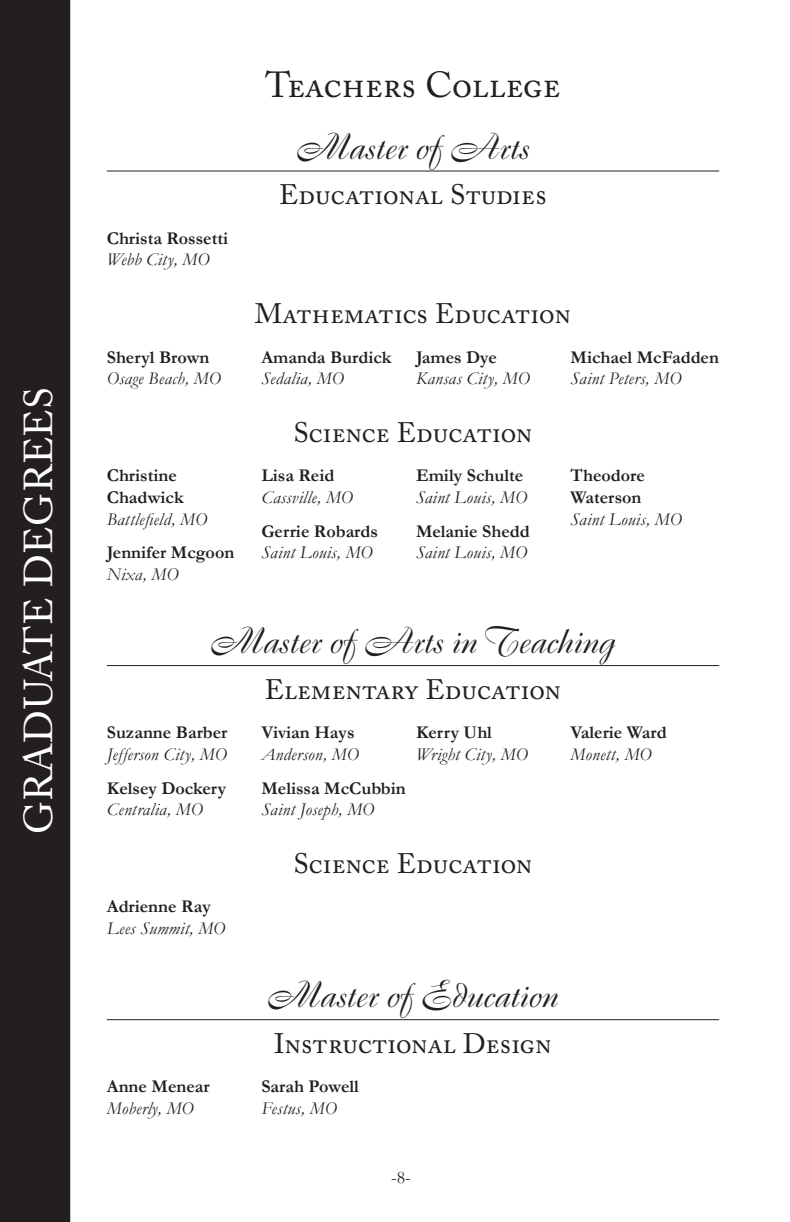
<style>
.page{position:relative;width:790px;height:1222px;background:#fff}
.page>*{position:absolute;margin:0;border:0;box-sizing:border-box;transform-origin:0 0}
.Degree_Type_Title{font:40px "Adobe Caslon Pro";letter-spacing:.015em;color:#fff}
.Degree_Title{font:36px "Boulevard";color:#231f20}
.College_Titles{font:36px "Adobe Caslon Pro";color:#231f20}
.Emphasis_Title{font:28px "Adobe Caslon Pro";color:#231f20}
.Names{font:700 18px/21.6px "Garamond";color:#231f20}
.City_State{font:italic 18px "Garamond";letter-spacing:.015em;color:#231f20}
.t1{font:18px "Garamond";color:#231f20}
</style>
<div class="page">
<hr style="left:107px;top:170px;width:612px;height:1px;background:#231f20">
<hr style="left:107px;top:665px;width:612px;height:1px;background:#231f20">
<hr style="left:107px;top:1019px;width:612px;height:1px;background:#231f20">
<div style="left:0;top:0;width:70px;height:1222px;background:#231f20"></div>
<p class="Degree_Type_Title" style="left:15px;top:834px;width:448px;rotate:-90deg">GRADUATE DEGREES</p>
<p class="Names" style="left:107px;top:227px;width:123px">Christa Rossetti</p>
<p class="City_State" style="left:107px;top:249px;width:104px">Webb City, MO</p>
<p class="Names" style="left:107px;top:346px;width:104px">Sheryl Brown</p>
<p class="City_State" style="left:107px;top:368px;width:116px">Osage Beach, MO</p>
<p class="Names" style="left:107px;top:464px;width:78px">Christine<br>Chadwick</p>
<p class="City_State" style="left:107px;top:508px;width:102px">Battlefield, MO</p>
<p class="Names" style="left:107px;top:541px;width:129px">Jennifer Mcgoon</p>
<p class="City_State" style="left:107px;top:563px;width:73px">Nixa, MO</p>
<p class="College_Titles" style="left:266px;top:64px;width:296px">Teachers College</p>
<p class="Degree_Title" style="left:297px;top:123px;width:233px">Master of Arts</p>
<p class="Emphasis_Title" style="left:279px;top:178px;width:269px">Educational Studies</p>
<p class="Emphasis_Title" style="left:255px;top:297px;width:317px">Mathematics Education</p>
<p class="Names" style="left:261px;top:346px;width:131px">Amanda Burdick</p>
<p class="City_State" style="left:261px;top:368px;width:84px">Sedalia, MO</p>
<p class="Names" style="left:416px;top:346px;width:82px">James Dye</p>
<p class="City_State" style="left:416px;top:368px;width:115px">Kansas City, MO</p>
<p class="Emphasis_Title" style="left:293px;top:416px;width:241px">Science Education</p>
<p class="Names" style="left:261px;top:464px;width:74px">Lisa Reid</p>
<p class="City_State" style="left:261px;top:486px;width:93px">Cassville, MO</p>
<p class="Names" style="left:261px;top:520px;width:118px">Gerrie Robards</p>
<p class="City_State" style="left:261px;top:542px;width:113px">Saint Louis, MO</p>
<p class="Names" style="left:416px;top:464px;width:109px">Emily Schulte</p>
<p class="City_State" style="left:416px;top:486px;width:113px">Saint Louis, MO</p>
<p class="Names" style="left:416px;top:520px;width:115px">Melanie Shedd</p>
<p class="City_State" style="left:416px;top:542px;width:113px">Saint Louis, MO</p>
<p class="Names" style="left:570px;top:346px;width:150px">Michael McFadden</p>
<p class="City_State" style="left:570px;top:368px;width:112px">Saint Peters, MO</p>
<p class="Names" style="left:570px;top:464px;width:76px">Theodore<br>Waterson</p>
<p class="City_State" style="left:570px;top:508px;width:113px">Saint Louis, MO</p>
<p class="Degree_Title" style="left:211px;top:617px;width:404px">Master of Arts in Teaching</p>
<p class="Emphasis_Title" style="left:265px;top:672px;width:298px">Elementary Education</p>
<p class="Names" style="left:107px;top:721px;width:122px">Suzanne Barber</p>
<p class="City_State" style="left:107px;top:743px;width:121px">Jefferson City, MO</p>
<p class="Names" style="left:107px;top:776px;width:121px">Kelsey Dockery</p>
<p class="City_State" style="left:107px;top:798px;width:98px">Centralia, MO</p>
<p class="Names" style="left:570px;top:721px;width:97px">Valerie Ward</p>
<p class="City_State" style="left:570px;top:743px;width:83px">Monett, MO</p>
<p class="Names" style="left:416px;top:721px;width:77px">Kerry Uhl</p>
<p class="City_State" style="left:416px;top:743px;width:113px">Wright City, MO</p>
<p class="Names" style="left:261px;top:721px;width:95px">Vivian Hays</p>
<p class="City_State" style="left:261px;top:743px;width:99px">Anderson, MO</p>
<p class="Names" style="left:261px;top:776px;width:146px">Melissa McCubbin</p>
<p class="City_State" style="left:261px;top:798px;width:114px">Saint Joseph, MO</p>
<p class="Names" style="left:107px;top:895px;width:106px">Adrienne Ray</p>
<p class="City_State" style="left:107px;top:917px;width:120px">Lees Summit, MO</p>
<p class="Names" style="left:107px;top:1075px;width:104px">Anne Menear</p>
<p class="City_State" style="left:107px;top:1097px;width:88px">Moberly, MO</p>
<p class="Emphasis_Title" style="left:293px;top:846px;width:241px">Science Education</p>
<p class="Degree_Title" style="left:268px;top:971px;width:290px">Master of Education</p>
<p class="Emphasis_Title" style="left:274px;top:1026px;width:279px">Instructional Design</p>
<p class="Names" style="left:261px;top:1075px;width:99px">Sarah Powell</p>
<p class="City_State" style="left:261px;top:1097px;width:77px">Festus, MO</p>
<p class="t1" style="left:391px;top:1166px;width:21px">-8-</p>
</div>
